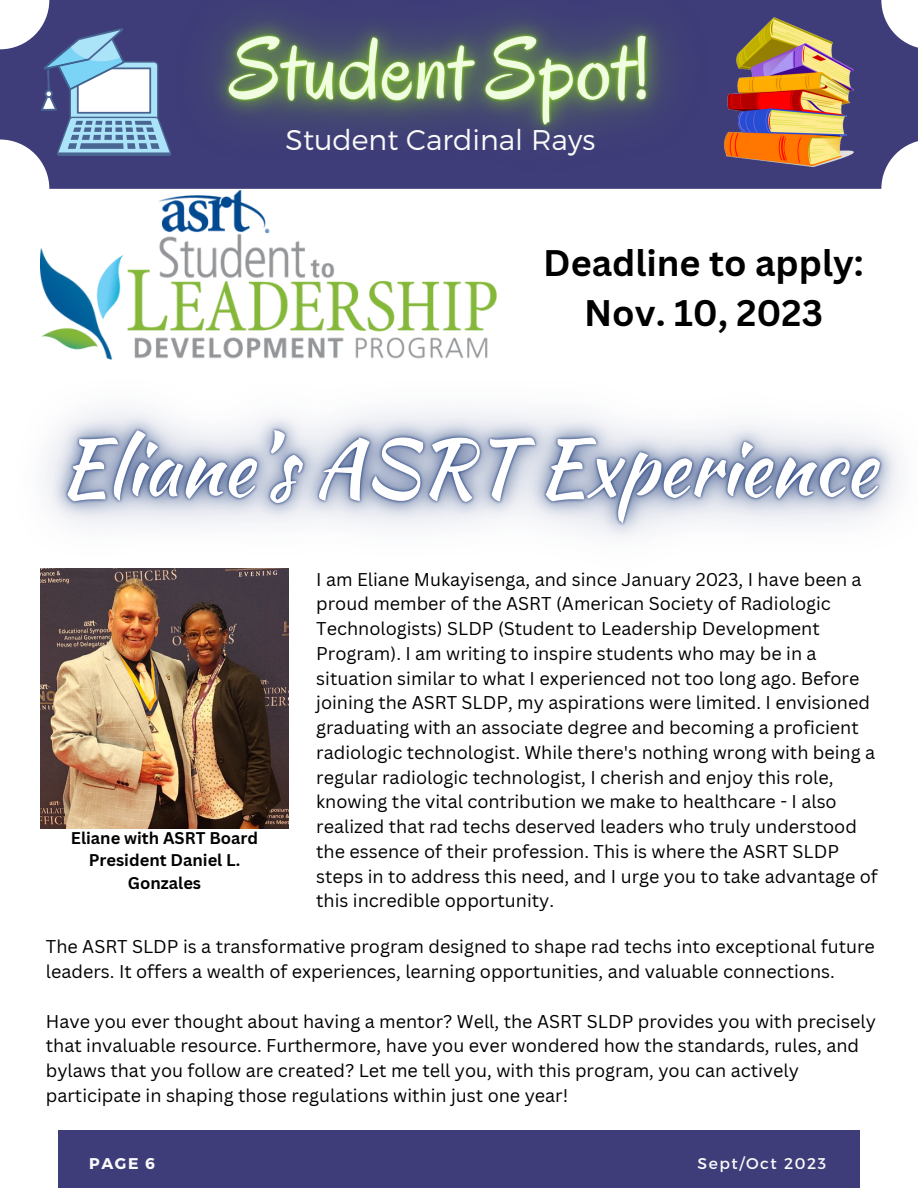
<style>
.page{position:relative;width:918px;height:1188px;background:#fff}
.page>*{position:absolute;margin:0;border:0;box-sizing:border-box;transform-origin:0 0}
.t1{font:700 36px/49.5px "Canva Sans";color:#000;text-align:center}
.t2{font:300 28.5px "Montserrat";color:#fafafa}
.t3{font:18px/24.8px "Canva Sans";color:#000}
.t4{font:700 16.5px/22.5px "Canva Sans";color:#000;text-align:center}
.t5{font:15.6px "Montserrat";letter-spacing:.1em;color:#fafafa}
.t6{font:700 15.6px "Montserrat";color:#fafafa}
</style>
<div class="page">
<svg style="left:0;top:0;width:918px;height:189px;fill:#3e3c79"></svg>
<img style="left:763px;top:18px;width:90px;height:148px">
<svg style="left:41px;top:28px;width:75px;height:128px;background:#7c99bd"></svg>
<img style="left:41px;top:240px;width:455px;height:68px">
<img style="left:41px;top:629px;width:247px;height:199px">
<img style="left:116px;top:0;width:647px;height:240px">
<img style="left:40px;top:308px;width:859px;height:321px">
<div style="left:58px;top:1130px;width:801px;height:58px;background:#3e3c79"></div>
<p class="t2" style="left:286px;top:121px;width:311px">Student Cardinal Rays</p>
<p class="t1" style="left:543px;top:238px;width:322px">Deadline to apply:<br>Nov. 10, 2023</p>
<p class="t4" style="left:71px;top:826px;width:189px">Eliane with ASRT Board<br>President Daniel L.<br>Gonzales</p>
<p class="t3" style="left:316px;top:566px;width:563px">I am Eliane Mukayisenga, and since January 2023, I have been a proud member of the ASRT (American Society of Radiologic Technologists) SLDP (Student to Leadership Development Program). I am writing to inspire students who may be in a situation similar to what I experienced not too long ago. Before joining the ASRT SLDP, my aspirations were limited. I envisioned graduating with an associate degree and becoming a proficient radiologic technologist. While there's nothing wrong with being a regular radiologic technologist, I cherish and enjoy this role, knowing the vital contribution we make to healthcare - I also realized that rad techs deserved leaders who truly understood the essence of their profession. This is where the ASRT SLDP steps in to address this need, and I urge you to take advantage of this incredible opportunity.</p>
<p class="t3" style="left:46px;top:934px;width:831px">The ASRT SLDP is a transformative program designed to shape rad techs into exceptional future leaders. It offers a wealth of experiences, learning opportunities, and valuable connections.</p>
<p class="t3" style="left:46px;top:1008px;width:831px">Have you ever thought about having a mentor? Well, the ASRT SLDP provides you with precisely that invaluable resource. Furthermore, have you ever wondered how the standards, rules, and bylaws that you follow are created? Let me tell you, with this program, you can actively participate in shaping those regulations within just one year!</p>
<p class="t6" style="left:89px;top:1154px;width:67px">PAGE 6</p>
<p class="t5" style="left:697px;top:1153px;width:130px">Sept/Oct 2023</p>
</div>
